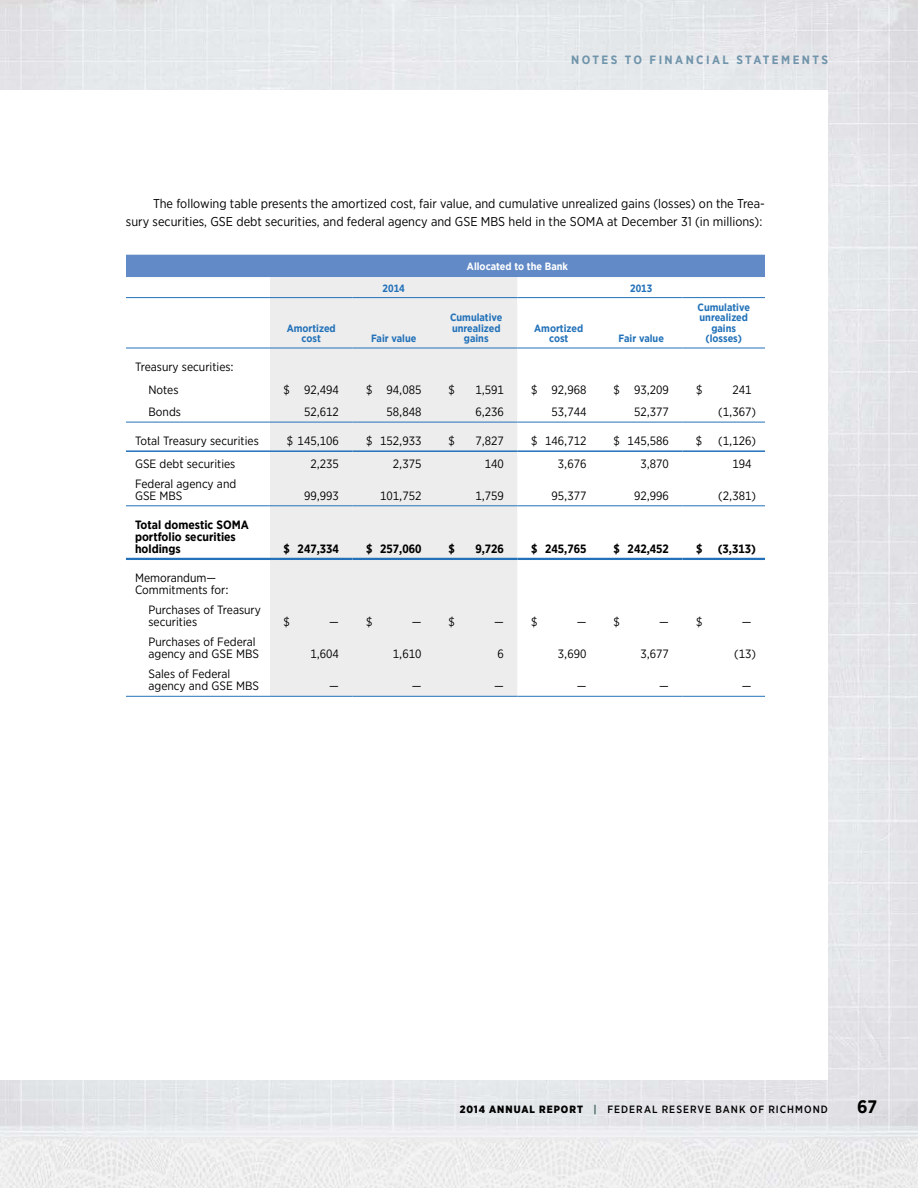
<style>
.page{position:relative;width:918px;height:1188px;background:#fff}
.page>*{position:absolute;margin:0;border:0;box-sizing:border-box;transform-origin:0 0}
.t1{font:700 18px "Gotham Narrow";color:#000}
.t2{font:12.75px/18px "Gotham Narrow";color:#000;text-align:right}
.t3{font:12px/12px "Gotham Narrow";color:#000}
.t4{font:700 12px/12px "Gotham Narrow";color:#000}
.t5{font:700 12px "Gotham Narrow";letter-spacing:.2em;color:#7094aa}
.t6{font:700 10.5px/10.5px "Gotham Narrow";color:#2372b9;text-align:center}
.t7{font:500 10.5px "Gotham Narrow";letter-spacing:.095em;color:#000}
.t8{font:700 10.5px "Gotham Narrow";color:#fff}
.s1{font-weight:900}
.s2{font-weight:900;color:#526d6f}
</style>
<div class="page">
<img style="left:0;top:0;width:918px;height:1188px">
<div style="left:126px;top:255px;width:639px;height:22px;background:#628ac7"></div>
<svg style="left:126px;top:277px;width:639px;height:419px"></svg>
<hr style="left:126px;top:558px;width:144px;height:2px;background:#2372b9">
<hr style="left:270px;top:558px;width:82px;height:2px;background:#2372b9">
<hr style="left:352px;top:558px;width:83px;height:2px;background:#2372b9">
<hr style="left:435px;top:558px;width:83px;height:2px;background:#2372b9">
<hr style="left:518px;top:558px;width:82px;height:2px;background:#2372b9">
<hr style="left:600px;top:558px;width:82px;height:2px;background:#2372b9">
<hr style="left:682px;top:558px;width:83px;height:2px;background:#2372b9">
<hr style="left:126px;top:505px;width:144px;height:1px;background:#2372b9">
<hr style="left:270px;top:505px;width:82px;height:1px;background:#2372b9">
<hr style="left:352px;top:505px;width:83px;height:1px;background:#2372b9">
<hr style="left:435px;top:505px;width:83px;height:1px;background:#2372b9">
<hr style="left:518px;top:505px;width:82px;height:1px;background:#2372b9">
<hr style="left:600px;top:505px;width:82px;height:1px;background:#2372b9">
<hr style="left:682px;top:505px;width:83px;height:1px;background:#2372b9">
<hr style="left:126px;top:450px;width:144px;height:2px;background:#2372b9">
<hr style="left:270px;top:450px;width:82px;height:2px;background:#2372b9">
<hr style="left:352px;top:450px;width:83px;height:2px;background:#2372b9">
<hr style="left:435px;top:450px;width:83px;height:2px;background:#2372b9">
<hr style="left:518px;top:450px;width:82px;height:2px;background:#2372b9">
<hr style="left:600px;top:450px;width:82px;height:2px;background:#2372b9">
<hr style="left:682px;top:450px;width:83px;height:2px;background:#2372b9">
<hr style="left:126px;top:297px;width:144px;height:1px;background:#2372b9">
<hr style="left:270px;top:297px;width:82px;height:1px;background:#2372b9">
<hr style="left:352px;top:297px;width:83px;height:1px;background:#2372b9">
<hr style="left:435px;top:297px;width:83px;height:1px;background:#2372b9">
<hr style="left:518px;top:297px;width:82px;height:1px;background:#2372b9">
<hr style="left:600px;top:297px;width:82px;height:1px;background:#2372b9">
<hr style="left:682px;top:297px;width:83px;height:1px;background:#2372b9">
<hr style="left:126px;top:348px;width:144px;height:1px;background:#2372b9">
<hr style="left:270px;top:348px;width:82px;height:1px;background:#2372b9">
<hr style="left:352px;top:348px;width:83px;height:1px;background:#2372b9">
<hr style="left:435px;top:348px;width:83px;height:1px;background:#2372b9">
<hr style="left:518px;top:348px;width:82px;height:1px;background:#2372b9">
<hr style="left:600px;top:348px;width:82px;height:1px;background:#2372b9">
<hr style="left:682px;top:348px;width:83px;height:1px;background:#2372b9">
<hr style="left:126px;top:422px;width:144px;height:1px;background:#2372b9">
<hr style="left:270px;top:422px;width:82px;height:1px;background:#2372b9">
<hr style="left:352px;top:422px;width:83px;height:1px;background:#2372b9">
<hr style="left:435px;top:422px;width:83px;height:1px;background:#2372b9">
<hr style="left:518px;top:422px;width:82px;height:1px;background:#2372b9">
<hr style="left:600px;top:422px;width:82px;height:1px;background:#2372b9">
<hr style="left:682px;top:422px;width:83px;height:1px;background:#2372b9">
<hr style="left:126px;top:696px;width:144px;height:1px;background:#2372b9">
<hr style="left:270px;top:696px;width:82px;height:1px;background:#2372b9">
<hr style="left:352px;top:696px;width:83px;height:1px;background:#2372b9">
<hr style="left:435px;top:696px;width:83px;height:1px;background:#2372b9">
<hr style="left:518px;top:696px;width:82px;height:1px;background:#2372b9">
<hr style="left:600px;top:696px;width:82px;height:1px;background:#2372b9">
<hr style="left:682px;top:696px;width:83px;height:1px;background:#2372b9">
<p class="t5" style="left:571px;top:52px;width:258px">NOTES TO FINANCIAL STATEMENTS</p>
<p class="t2" style="left:126px;top:194px;width:641px">The following table presents the amortized cost, fair value, and cumulative unrealized gains (losses) on the Trea-<br>sury securities, GSE debt securities, and federal agency and GSE MBS held in the SOMA at December 31 (in millions):</p>
<p class="t8" style="left:467px;top:260px;width:103px">Allocated to the Bank</p>
<p class="t6" style="left:383px;top:283px;width:24px">2014</p>
<p class="t6" style="left:630px;top:283px;width:24px">2013</p>
<p class="t6" style="left:287px;top:322px;width:51px">Amortized cost</p>
<p class="t6" style="left:371px;top:333px;width:47px">Fair value</p>
<p class="t6" style="left:698px;top:301px;width:54px">Cumulative unrealized gains (losses)</p>
<p class="t6" style="left:450px;top:312px;width:54px">Cumulative unrealized gains</p>
<p class="t6" style="left:534px;top:322px;width:51px">Amortized cost</p>
<p class="t6" style="left:619px;top:333px;width:47px">Fair value</p>
<p class="t3" style="left:148px;top:355px;width:87px;line-height:22.5px;text-indent:-14px">Treasury securities:<br>Notes</p>
<p class="t3" style="left:284px;top:383px;width:57px">$ 92,494</p>
<p class="t3" style="left:366px;top:383px;width:57px">$ 94,085</p>
<p class="t3" style="left:448px;top:383px;width:8px">$</p>
<p class="t3" style="left:475px;top:383px;width:30px">1,591</p>
<p class="t3" style="left:531px;top:383px;width:57px">$ 92,968</p>
<p class="t3" style="left:614px;top:383px;width:57px">$ 93,209</p>
<p class="t3" style="left:696px;top:383px;width:8px">$</p>
<p class="t3" style="left:732px;top:383px;width:21px">241</p>
<p class="t3" style="left:148px;top:406px;width:34px">Bonds</p>
<p class="t3" style="left:304px;top:406px;width:36px">52,612</p>
<p class="t3" style="left:387px;top:406px;width:36px">58,848</p>
<p class="t3" style="left:475px;top:406px;width:30px">6,236</p>
<p class="t3" style="left:552px;top:406px;width:36px">53,744</p>
<p class="t3" style="left:634px;top:406px;width:36px">52,377</p>
<p class="t3" style="left:718px;top:406px;width:39px">(1,367)</p>
<p class="t3" style="left:135px;top:435px;width:125px">Total Treasury securities</p>
<p class="t3" style="left:287px;top:435px;width:54px">$ 145,106</p>
<p class="t3" style="left:366px;top:435px;width:57px">$ 152,933</p>
<p class="t3" style="left:449px;top:435px;width:8px">$</p>
<p class="t3" style="left:475px;top:435px;width:30px">7,827</p>
<p class="t3" style="left:531px;top:435px;width:57px">$ 146,712</p>
<p class="t3" style="left:613px;top:435px;width:57px">$ 145,586</p>
<p class="t3" style="left:696px;top:435px;width:8px">$</p>
<p class="t3" style="left:718px;top:435px;width:39px">(1,126)</p>
<p class="t3" style="left:135px;top:457px;width:102px">GSE debt securities</p>
<p class="t3" style="left:310px;top:457px;width:30px">2,235</p>
<p class="t3" style="left:393px;top:457px;width:30px">2,375</p>
<p class="t3" style="left:485px;top:457px;width:21px">140</p>
<p class="t3" style="left:558px;top:457px;width:30px">3,676</p>
<p class="t3" style="left:640px;top:457px;width:30px">3,870</p>
<p class="t3" style="left:732px;top:457px;width:21px">194</p>
<p class="t3" style="left:135px;top:477px;width:103px">Federal agency and<br>GSE MBS</p>
<p class="t3" style="left:304px;top:489px;width:36px">99,993</p>
<p class="t3" style="left:380px;top:489px;width:43px">101,752</p>
<p class="t3" style="left:475px;top:489px;width:30px">1,759</p>
<p class="t3" style="left:552px;top:489px;width:36px">95,377</p>
<p class="t3" style="left:634px;top:489px;width:36px">92,996</p>
<p class="t3" style="left:718px;top:489px;width:39px">(2,381)</p>
<p class="t4" style="left:135px;top:519px;width:115px">Total domestic SOMA portfolio securities holdings</p>
<p class="t4" style="left:284px;top:543px;width:57px">$ 247,334</p>
<p class="t4" style="left:366px;top:543px;width:57px">$ 257,060</p>
<p class="t4" style="left:448px;top:543px;width:8px">$</p>
<p class="t4" style="left:475px;top:543px;width:30px">9,726</p>
<p class="t4" style="left:531px;top:543px;width:57px">$ 245,765</p>
<p class="t4" style="left:614px;top:543px;width:57px">$ 242,452</p>
<p class="t4" style="left:696px;top:543px;width:8px">$</p>
<p class="t4" style="left:718px;top:543px;width:40px">(3,313)</p>
<p class="t3" style="left:135px;top:572px;width:95px">Memorandum—<br>Commitments for:</p>
<p class="t3" style="left:148px;top:604px;width:114px">Purchases of Treasury securities</p>
<p class="t3" style="left:284px;top:616px;width:8px">$</p>
<p class="t3" style="left:329px;top:616px;width:45px">— $</p>
<p class="t3" style="left:412px;top:616px;width:45px">— $</p>
<p class="t3" style="left:494px;top:616px;width:45px">— $</p>
<p class="t3" style="left:577px;top:616px;width:45px">— $</p>
<p class="t3" style="left:659px;top:616px;width:45px">— $</p>
<p class="t3" style="left:742px;top:616px;width:11px">—</p>
<p class="t3" style="left:148px;top:636px;width:112px">Purchases of Federal agency and GSE MBS</p>
<p class="t3" style="left:310px;top:648px;width:30px">1,604</p>
<p class="t3" style="left:393px;top:648px;width:30px">1,610</p>
<p class="t3" style="left:498px;top:648px;width:8px">6</p>
<p class="t3" style="left:558px;top:648px;width:30px">3,690</p>
<p class="t3" style="left:640px;top:648px;width:30px">3,677</p>
<p class="t3" style="left:734px;top:648px;width:23px">(13)</p>
<p class="t3" style="left:148px;top:668px;width:112px">Sales of Federal agency and GSE MBS</p>
<p class="t3" style="left:329px;top:680px;width:11px">—</p>
<p class="t3" style="left:412px;top:680px;width:11px">—</p>
<p class="t3" style="left:494px;top:680px;width:11px">—</p>
<p class="t3" style="left:577px;top:680px;width:11px">—</p>
<p class="t3" style="left:659px;top:680px;width:11px">—</p>
<p class="t3" style="left:742px;top:680px;width:11px">—</p>
<p class="t7" style="left:460px;top:1103px;width:370px"><span class="s1">2014 ANNUAL REPORT</span> <span class="s2">|</span> FEDERAL RESERVE BANK OF RICHMOND</p>
<h1 class="t1" style="left:857px;top:1095px;width:21px">67</h1>
</div>
